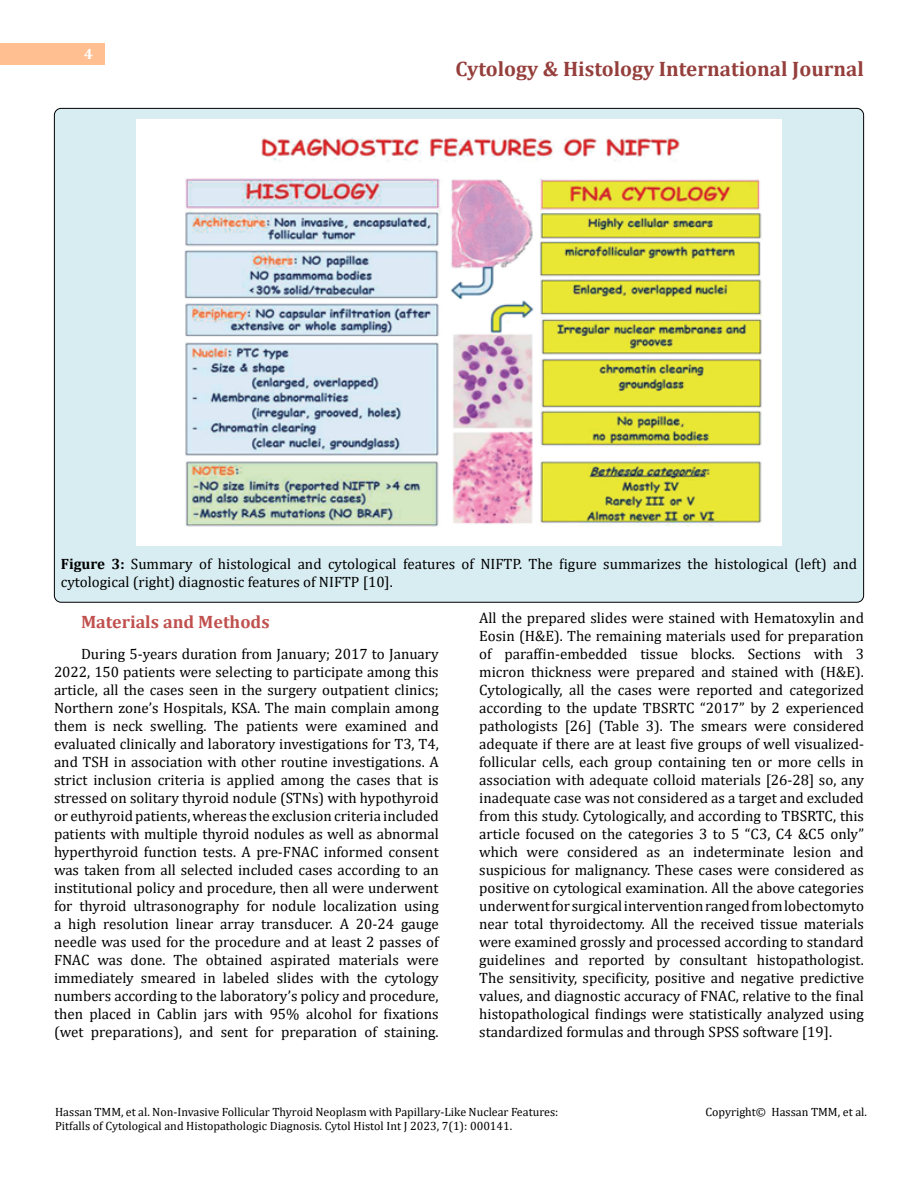
<style>
.page{position:relative;width:918px;height:1188px;background:#fff}
.page>*{position:absolute;margin:0;border:0;box-sizing:border-box;transform-origin:0 0}
.t1{font:700 21px "Cambria";color:#953f3c}
.t2{font:700 18px "Cambria";color:#c0504d}
.t3{font:15px/18px "Cambria";color:#000;text-align:justify}
.t4{font:700 15px "Cambria";color:#fff}
.t5{font:12px/14.4px "Cambria";color:#000}
.s1{font-weight:700}
</style>
<div class="page">
<div style="left:0;top:43px;width:105px;height:21px;background:#ffbf91"></div>
<div style="left:54px;top:108px;width:810px;height:494px;background:#d8edf2;border-radius:7px"></div>
<img style="left:137px;top:119px;width:644px;height:427px">
<p class="t4" style="left:84px;top:44px;width:10px">4</p>
<h1 class="t1" style="left:456px;top:54px;width:410px">Cytology &amp; Histology International Journal</h1>
<p class="t3" style="left:61px;top:555px;width:798px"><span class="s1">Figure 3:</span> Summary of histological and cytological features of NIFTP. The figure summarizes the histological (left) and cytological (right) diagnostic features of NIFTP [10].</p>
<p class="t2" style="left:81px;top:609px;width:190px">Materials and Methods</p>
<p class="t3" style="left:54px;top:645px;width:386px;text-indent:27px">During 5-years duration from January; 2017 to January 2022, 150 patients were selecting to participate among this article, all the cases seen in the surgery outpatient clinics; Northern zone’s Hospitals, KSA. The main complain among them is neck swelling. The patients were examined and evaluated clinically and laboratory investigations for T3, T4, and TSH in association with other routine investigations. A strict inclusion criteria is applied among the cases that is stressed on solitary thyroid nodule (STNs) with hypothyroid or euthyroid patients, whereas the exclusion criteria included patients with multiple thyroid nodules as well as abnormal hyperthyroid function tests. A pre-FNAC informed consent was taken from all selected included cases according to an institutional policy and procedure, then all were underwent for thyroid ultrasonography for nodule localization using a high resolution linear array transducer. A 20-24 gauge needle was used for the procedure and at least 2 passes of FNAC was done. The obtained aspirated materials were immediately smeared in labeled slides with the cytology numbers according to the laboratory’s policy and procedure, then placed in Cablin jars with 95% alcohol for fixations (wet preparations), and sent for preparation of staining.</p>
<p class="t3" style="left:479px;top:609px;width:386px">All the prepared slides were stained with Hematoxylin and Eosin (H&amp;E). The remaining materials used for preparation of paraffin-embedded tissue blocks. Sections with 3 micron thickness were prepared and stained with (H&amp;E).<br>Cytologically, all the cases were reported and categorized according to the update TBSRTC “2017” by 2 experienced pathologists [26] (Table 3). The smears were considered adequate if there are at least five groups of well visualized&shy;follicular cells, each group containing ten or more cells in association with adequate colloid materials [26-28] so, any inadequate case was not considered as a target and excluded from this study. Cytologically, and according to TBSRTC, this article focused on the categories 3 to 5 “C3, C4 &amp;C5 only” which were considered as an indeterminate lesion and suspicious for malignancy. These cases were considered as positive on cytological examination. All the above categories underwent for surgical intervention ranged from lobectomyto near total thyroidectomy. All the received tissue materials were examined grossly and processed according to standard guidelines and reported by consultant histopathologist.<br>The sensitivity, specificity, positive and negative predictive values, and diagnostic accuracy of FNAC, relative to the final histopathological findings were statistically analyzed using standardized formulas and through SPSS software [19].</p>
<p class="t5" style="left:55px;top:1105px;width:505px">Hassan TMM, et al. Non-Invasive Follicular Thyroid Neoplasm with Papillary-Like Nuclear Features:<br>Pitfalls of Cytological and Histopathologic Diagnosis. Cytol Histol Int J 2023, 7(1): 000141.</p>
<p class="t5" style="left:705px;top:1105px;width:163px">Copyright© Hassan TMM, et al.</p>
</div>
